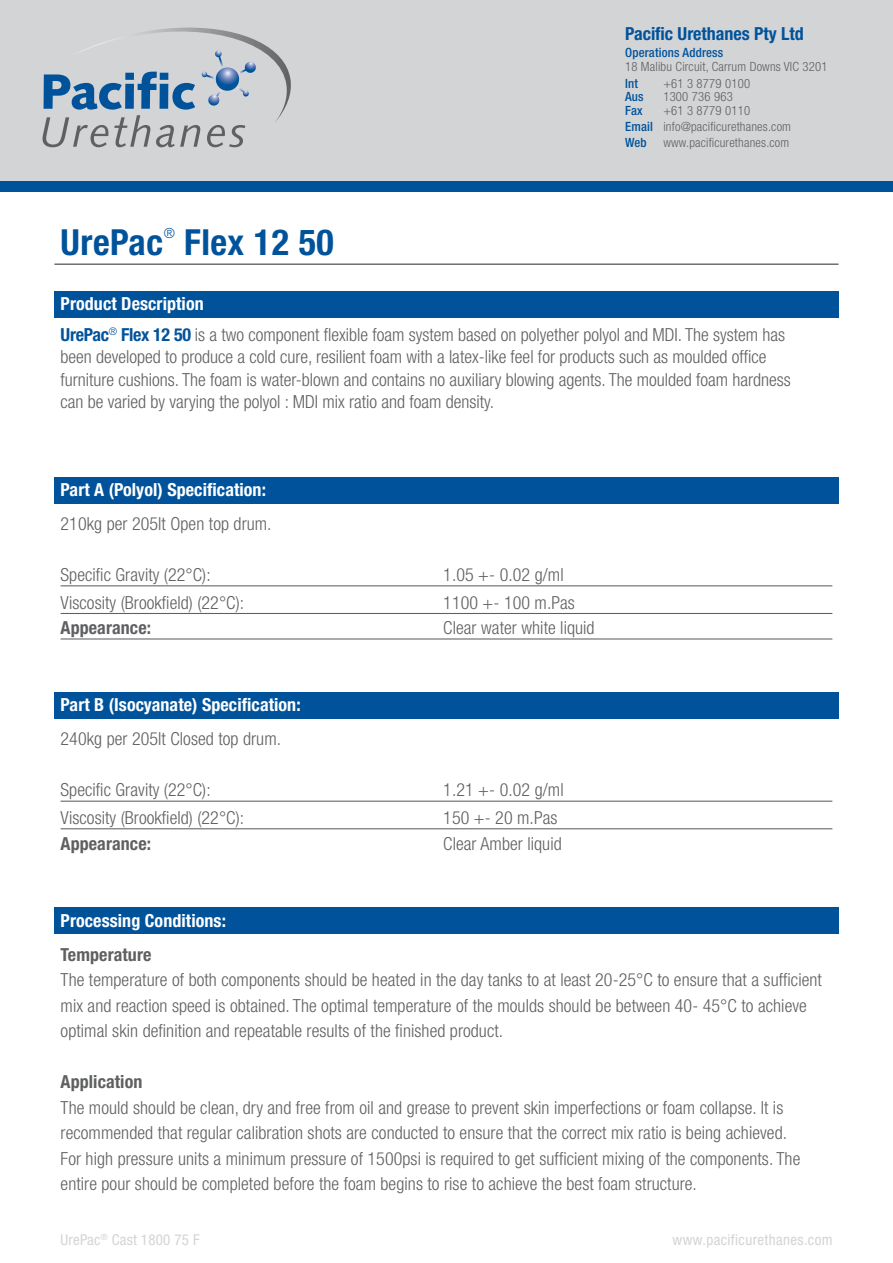
<style>
.page{position:relative;width:893px;height:1263px;background:#fff}
.page>*{position:absolute;margin:0;border:0;box-sizing:border-box;transform-origin:0 0}
.t1{font:700 condensed 36px "Helvetica Neue";letter-spacing:.015em;color:#00539b}
.t2{font:300 condensed 18px/25.5px "Helvetica Neue";letter-spacing:.005em;color:#5f6062}
.t3{font:700 condensed 18px "Helvetica Neue";letter-spacing:.005em;color:#fff}
.t4{font:700 condensed 18px "Helvetica Neue";letter-spacing:.005em;color:#5f6062}
.t5{font:700 condensed 18px "Helvetica Neue";color:#00539b}
.t6{font:condensed 15px "Helvetica Neue";letter-spacing:.025em;color:#d3d4d6}
.t7{font:300 condensed 13.95px "Helvetica Neue";color:#00539b}
.t8{font:300 condensed 12.75px/15.9px "Helvetica Neue";letter-spacing:.015em;color:#5f6062}
.t9{font:500 condensed 12.75px "Helvetica Neue";letter-spacing:.015em;color:#00539b}
.s1{font-weight:500;color:#00539b}
.s2{font-weight:700;color:#fff}
.s3{font-weight:700;color:#00539b}
</style>
<div class="page">
<div style="left:54px;top:692px;width:785px;height:27px;background:#00539b"></div>
<div style="left:54px;top:908px;width:785px;height:26px;background:#00539b"></div>
<div style="left:54px;top:477px;width:785px;height:27px;background:#00539b"></div>
<div style="left:54px;top:292px;width:785px;height:26px;background:#00539b"></div>
<div style="left:0;top:0;width:893px;height:191px;background:#d3d4d6"></div>
<div style="left:0;top:181px;width:893px;height:10px;background:#00539b"></div>
<svg style="left:43px;top:27px;width:248px;height:120px"></svg>
<hr style="left:61px;top:585px;width:771px;height:1px;background:#5f6062">
<hr style="left:61px;top:613px;width:771px;height:1px;background:#5f6062">
<hr style="left:61px;top:638px;width:771px;height:1px;background:#5f6062">
<hr style="left:61px;top:801px;width:771px;height:1px;background:#5f6062">
<hr style="left:61px;top:828px;width:771px;height:1px;background:#5f6062">
<hr style="left:54px;top:263px;width:785px;height:2px;background:#6e7072">
<h1 class="t1" style="left:61px;top:221px;width:104px">UrePac</h1>
<p class="t7" style="left:164px;top:225px;width:13px">®</p>
<h1 class="t1" style="left:184px;top:221px;width:151px">Flex 12 50</h1>
<p class="t5" style="left:625px;top:23px;width:180px">Pacific Urethanes Pty Ltd</p>
<p class="t9" style="left:625px;top:45px;width:100px">Operations Address</p>
<p class="t8" style="left:625px;top:58px;width:204px">18 Malibu Circuit, Carrum Downs VIC 3201</p>
<p class="t9" style="left:625px;top:75px;width:14px">Int</p>
<p class="t8" style="left:663px;top:75px;width:88px">+61 3 8779 0100</p>
<p class="t9" style="left:625px;top:89px;width:20px">Aus</p>
<p class="t8" style="left:663px;top:89px;width:71px">1300 736 963</p>
<p class="t9" style="left:625px;top:103px;width:19px">Fax</p>
<p class="t8" style="left:625px;top:102px;width:167px;text-indent:38px">+61 3 8779 0110<br><span class="s1">Email</span> info@pacificurethanes.com<br><span class="s1">Web</span></p>
<p class="t8" style="left:663px;top:134px;width:127px">www.pacificurethanes.com</p>
<p class="t2" style="left:61px;top:288px;width:726px;line-height:31px"><span class="s2">Product Description<br></span><span class="s3">UrePac</span><sup>®</sup> <span class="s3">Flex 12 50</span> is a two component flexible foam system based on polyether polyol and MDI. The system has</p>
<p class="t2" style="left:61px;top:346px;width:732px;line-height:22.5px">been developed to produce a cold cure, resilient foam with a latex-like feel for products such as moulded office furniture cushions. The foam is water-blown and contains no auxiliary blowing agents. The moulded foam hardness can be varied by varying the polyol : MDI mix ratio and foam density.</p>
<p class="t3" style="left:61px;top:479px;width:207px">Part A (Polyol) Specification:</p>
<p class="t2" style="left:61px;top:511px;width:212px">210kg per 205lt Open top drum.</p>
<p class="t2" style="left:61px;top:562px;width:152px">Specific Gravity (22°C):</p>
<p class="t2" style="left:443px;top:562px;width:122px">1.05 +- 0.02 g/ml</p>
<p class="t2" style="left:61px;top:589px;width:185px">Viscosity (Brookfield) (22°C):</p>
<p class="t2" style="left:443px;top:589px;width:133px">1100 +- 100 m.Pas</p>
<p class="t4" style="left:61px;top:617px;width:92px">Appearance:</p>
<p class="t2" style="left:443px;top:615px;width:153px">Clear water white liquid</p>
<p class="t3" style="left:61px;top:694px;width:242px">Part B (Isocyanate) Specification:</p>
<p class="t2" style="left:61px;top:726px;width:222px">240kg per 205lt Closed top drum.</p>
<p class="t2" style="left:61px;top:777px;width:152px">Specific Gravity (22°C):</p>
<p class="t2" style="left:443px;top:777px;width:122px">1.21 +- 0.02 g/ml</p>
<p class="t2" style="left:61px;top:805px;width:185px">Viscosity (Brookfield) (22°C):</p>
<p class="t2" style="left:443px;top:805px;width:116px">150 +- 20 m.Pas</p>
<p class="t4" style="left:61px;top:832px;width:92px">Appearance:</p>
<p class="t2" style="left:443px;top:830px;width:120px">Clear Amber liquid</p>
<p class="t3" style="left:61px;top:909px;width:167px">Processing Conditions:</p>
<p class="t4" style="left:61px;top:943px;width:92px">Temperature</p>
<p class="t2" style="left:61px;top:967px;width:763px">The temperature of both components should be heated in the day tanks to at least 20-25°C to ensure that a sufficient mix and reaction speed is obtained. The optimal temperature of the moulds should be between 40- 45°C to achieve optimal skin definition and repeatable results of the finished product.</p>
<p class="t4" style="left:61px;top:1071px;width:83px">Application</p>
<p class="t2" style="left:61px;top:1094px;width:741px">The mould should be clean, dry and free from oil and grease to prevent skin imperfections or foam collapse. It is recommended that regular calibration shots are conducted to ensure that the correct mix ratio is being achieved.<br>For high pressure units a minimum pressure of 1500psi is required to get sufficient mixing of the components. The entire pour should be completed before the foam begins to rise to achieve the best foam structure.</p>
<p class="t6" style="left:61px;top:1231px;width:141px">UrePac<sup>®</sup> Cast 1800 75 F</p>
<p class="t6" style="left:673px;top:1231px;width:161px">www.pacificurethanes.com</p>
</div>
